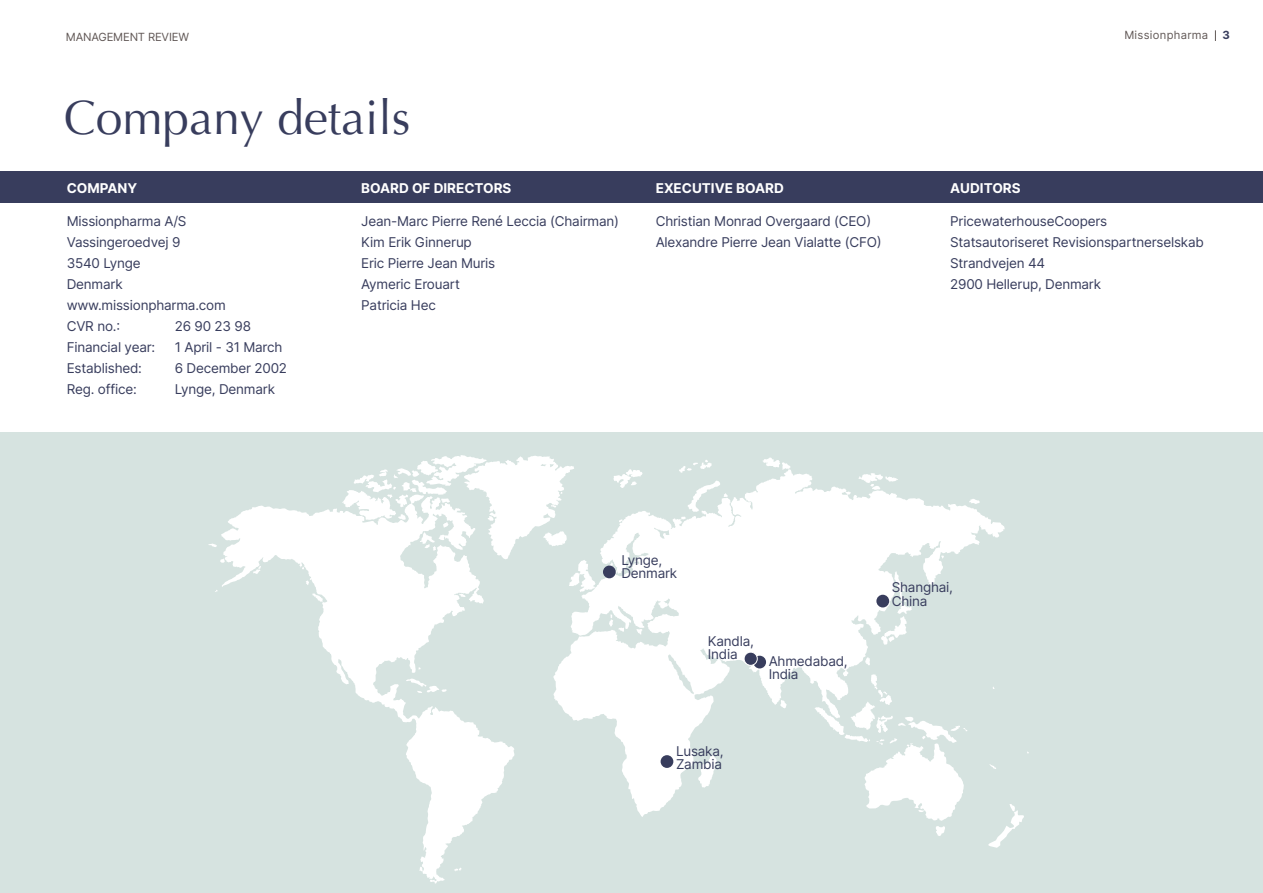
<style>
.page{position:relative;width:1263px;height:893px;background:#fff}
.page>*{position:absolute;margin:0;border:0;box-sizing:border-box;transform-origin:0 0}
.t1{font:48px "Optima";color:#383d5d}
.t2{font:13.5px/13.5px "Inter";letter-spacing:-.015em;color:#383d5d}
.t3{font:700 13.5px "Inter";color:#fff}
.Tema{font:11.25px "Inter";letter-spacing:-.015em;color:#615856}
.Tema-2{font:11.25px "Inter";letter-spacing:.025em;color:#615856}
.Tema-3{font:700 11.25px "Inter";color:#383d5d}
</style>
<div class="page">
<div style="left:0;top:171px;width:1263px;height:32px;background:#383d5d"></div>
<div style="left:0;top:433px;width:1263px;height:460px;background:#d6e3e0"></div>
<svg style="left:988px;top:804px;width:36px;height:44px"></svg>
<svg style="left:553px;top:470px;width:452px;height:349px"></svg>
<svg style="left:608px;top:614px;width:16px;height:18px"></svg>
<svg style="left:636px;top:628px;width:6px;height:7px"></svg>
<svg style="left:607px;top:562px;width:6px;height:5px"></svg>
<svg style="left:688px;top:480px;width:40px;height:32px"></svg>
<svg style="left:763px;top:457px;width:27px;height:13px"></svg>
<svg style="left:698px;top:754px;width:18px;height:34px"></svg>
<svg style="left:780px;top:699px;width:7px;height:10px"></svg>
<svg style="left:679px;top:460px;width:33px;height:13px"></svg>
<svg style="left:613px;top:469px;width:29px;height:19px"></svg>
<svg style="left:221px;top:505px;width:294px;height:379px"></svg>
<svg style="left:405px;top:678px;width:42px;height:15px"></svg>
<svg style="left:312px;top:593px;width:11px;height:9px"></svg>
<svg style="left:305px;top:580px;width:4px;height:6px"></svg>
<svg style="left:253px;top:566px;width:8px;height:8px"></svg>
<svg style="left:220px;top:558px;width:5px;height:5px"></svg>
<svg style="left:208px;top:543px;width:9px;height:4px"></svg>
<svg style="left:341px;top:455px;width:254px;height:142px"></svg>
<div style="left:603px;top:566px;width:13px;height:12px;background:#383d5d;border-radius:50%"></div>
<div style="left:753px;top:656px;width:13px;height:12px;background:#383d5d;border-radius:50%"></div>
<div style="left:876px;top:595px;width:13px;height:12px;background:#383d5d;border-radius:50%"></div>
<div style="left:661px;top:755px;width:12px;height:13px;background:#383d5d;border-radius:50%"></div>
<div style="left:744px;top:652px;width:13px;height:13px;background:#383d5d;border-radius:50%"></div>
<div style="left:744px;top:652px;width:13px;height:14px;border:1px solid #fff;border-radius:50%"></div>
<p class="Tema" style="left:66px;top:29px;width:125px">MANAGEMENT REVIEW</p>
<p class="t1" style="left:64px;top:90px;width:348px">Company details</p>
<p class="t3" style="left:67px;top:178px;width:72px">COMPANY</p>
<p class="t2" style="left:67px;top:214px;width:121px">Missionpharma A/S</p>
<p class="t2" style="left:67px;top:235px;width:115px">Vassingeroedvej 9</p>
<p class="t2" style="left:67px;top:256px;width:76px">3540 Lynge</p>
<p class="t2" style="left:67px;top:277px;width:57px">Denmark</p>
<p class="t2" style="left:67px;top:298px;width:161px">www.missionpharma.com</p>
<p class="t2" style="left:67px;top:319px;width:55px">CVR no.:</p>
<p class="t2" style="left:175px;top:319px;width:78px">26 90 23 98</p>
<p class="t2" style="left:67px;top:340px;width:90px">Financial year:</p>
<p class="t2" style="left:175px;top:340px;width:109px">1 April - 31 March</p>
<p class="t2" style="left:67px;top:361px;width:77px">Established:</p>
<p class="t2" style="left:175px;top:361px;width:114px">6 December 2002</p>
<p class="t2" style="left:67px;top:382px;width:72px">Reg. office:</p>
<p class="t2" style="left:175px;top:382px;width:102px">Lynge, Denmark</p>
<p class="t3" style="left:361px;top:178px;width:152px">BOARD OF DIRECTORS</p>
<p class="t2" style="left:361px;top:214px;width:259px">Jean-Marc Pierre René Leccia (Chairman)</p>
<p class="t2" style="left:361px;top:235px;width:112px">Kim Erik Ginnerup</p>
<p class="t2" style="left:361px;top:256px;width:136px">Eric Pierre Jean Muris</p>
<p class="t2" style="left:361px;top:277px;width:100px">Aymeric Erouart</p>
<p class="t2" style="left:361px;top:298px;width:76px">Patricia Hec</p>
<p class="t3" style="left:656px;top:178px;width:130px">EXECUTIVE BOARD</p>
<p class="t2" style="left:656px;top:214px;width:217px">Christian Monrad Overgaard (CEO)</p>
<p class="t2" style="left:656px;top:235px;width:228px">Alexandre Pierre Jean Vialatte (CFO)</p>
<p class="Tema-2" style="left:1124px;top:27px;width:85px">Missionpharma</p>
<p class="Tema-3" style="left:1222px;top:27px;width:9px">3</p>
<p class="t3" style="left:950px;top:178px;width:72px">AUDITORS</p>
<p class="t2" style="left:950px;top:214px;width:159px">PricewaterhouseCoopers</p>
<p class="t2" style="left:950px;top:235px;width:255px">Statsautoriseret Revisionspartnerselskab</p>
<p class="t2" style="left:950px;top:256px;width:96px">Strandvejen 44</p>
<p class="t2" style="left:950px;top:277px;width:152px">2900 Hellerup, Denmark</p>
<p class="t2" style="left:621px;top:553px;width:57px">Lynge,<br>Denmark</p>
<p class="t2" style="left:708px;top:634px;width:48px">Kandla,<br>India</p>
<p class="t2" style="left:769px;top:654px;width:81px">Ahmedabad,<br>India</p>
<p class="t2" style="left:676px;top:744px;width:49px">Lusaka,<br>Zambia</p>
<p class="t2" style="left:892px;top:580px;width:63px">Shanghai,<br>China</p>
</div>
